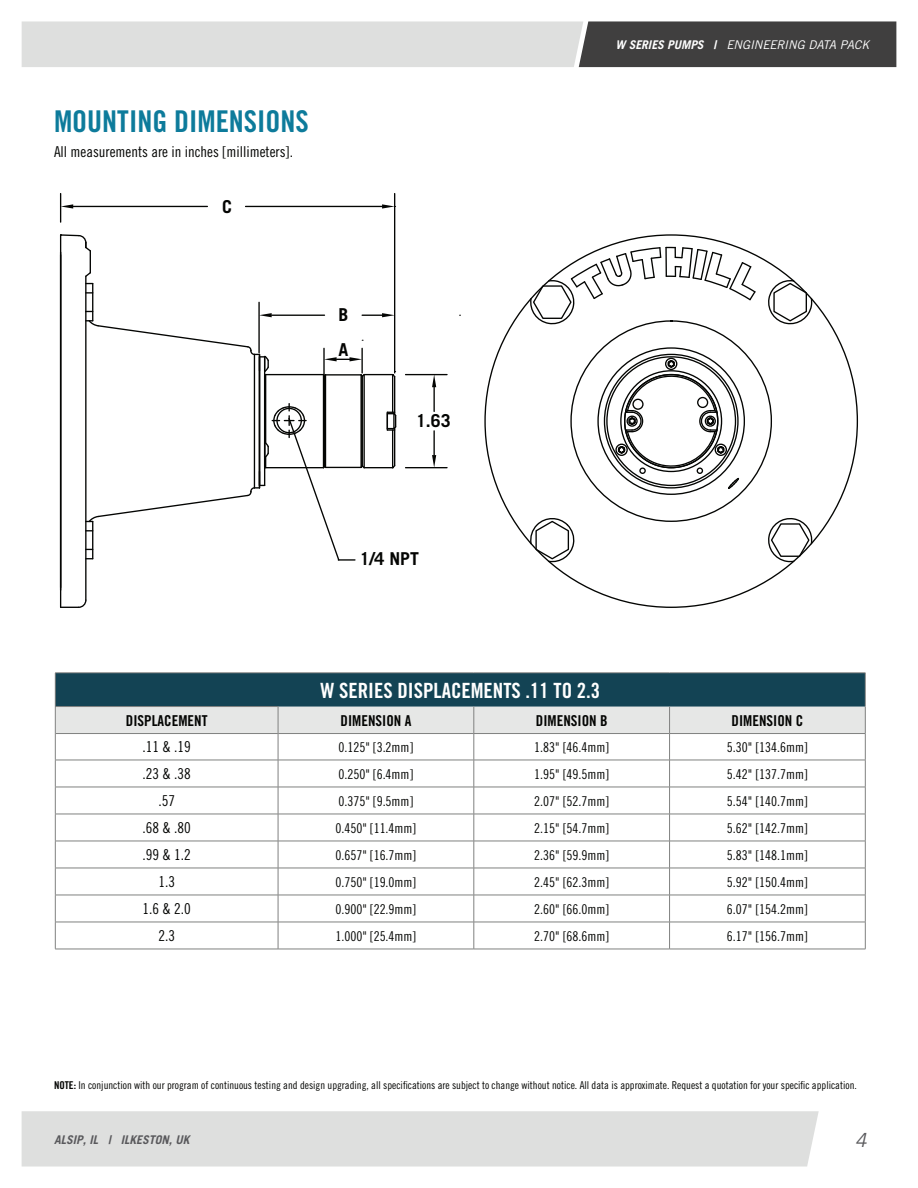
<style>
.page{position:relative;width:918px;height:1188px;background:#fff}
.page>*{position:absolute;margin:0;border:0;box-sizing:border-box;transform-origin:0 0}
.t1{font:30px "Trade Gothic LT Bold Cond Twenty";color:#0d7b9b}
.t2{font:21px "Trade Gothic LT Bold Cond Twenty";color:#fff}
.t3{font:italic 19.5px "Trade Gothic LT";color:#59595c}
.t4{font:700 17.85px "Trade Gothic LT";color:#040503}
.t5{font:700 17.7px "Trade Gothic LT";color:#040503}
.t6{font:15px "Trade Gothic LT Cond Eighteen";color:#040503}
.t7{font:15px "Trade Gothic LT Bold Cond Twenty";color:#040503}
.t8{font:13.5px "Trade Gothic LT Cond Eighteen";color:#040503}
.t9{font:italic 12px "Trade Gothic LT";letter-spacing:-.015em;color:#fff}
.t10{font:italic 700 12px "Trade Gothic LT";color:#59595c}
.t11{font:10.8px "Trade Gothic LT Cond Eighteen";color:#040503}
.s1{font-weight:700}
.s2{font-family:"Trade Gothic LT Bold Cond Twenty"}
</style>
<div class="page">
<div style="left:22px;top:1111px;width:797px;height:56px;background:#dedfde"></div>
<svg style="left:22px;top:21px;width:874px;height:46px;background:#a6a6a6"></svg>
<hr style="left:265px;top:375px;width:1px;height:68px;background:#040503">
<hr style="left:264px;top:376px;width:1px;height:91px;background:#040503">
<hr style="left:360px;top:375px;width:2px;height:92px;background:#040503">
<hr style="left:363px;top:375px;width:2px;height:93px;background:#040503">
<hr style="left:325px;top:375px;width:1px;height:92px;background:#040503">
<hr style="left:323px;top:375px;width:1px;height:93px;background:#040503">
<hr style="left:324px;top:376px;width:1px;height:90px;background:#040503">
<hr style="left:361px;top:377px;width:2px;height:89px;background:#040503">
<hr style="left:254px;top:354px;width:1px;height:134px;background:#040503">
<hr style="left:85px;top:312px;width:2px;height:288px;background:#040503">
<hr style="left:259px;top:354px;width:1px;height:134px;background:#040503">
<hr style="left:60px;top:235px;width:1px;height:372px;background:#040503">
<svg style="left:61px;top:599px;width:26px;height:9px"></svg>
<svg style="left:530px;top:518px;width:45px;height:45px"></svg>
<div style="left:615px;top:444px;width:13px;height:12px;border:1px solid #040503;border-radius:50%"></div>
<div style="left:639px;top:467px;width:7px;height:7px;border:1px solid #040503;border-radius:50%"></div>
<svg style="left:728px;top:477px;width:12px;height:12px"></svg>
<div style="left:715px;top:444px;width:12px;height:12px;border:1px solid #040503;border-radius:50%"></div>
<div style="left:697px;top:467px;width:6px;height:7px;border:1px solid #040503;border-radius:50%"></div>
<svg style="left:768px;top:518px;width:45px;height:45px"></svg>
<hr style="left:266px;top:374px;width:58px;height:1px;background:#040503">
<hr style="left:92px;top:284px;width:1px;height:37px;background:#040503">
<hr style="left:85px;top:276px;width:2px;height:36px;background:#040503">
<svg style="left:86px;top:292px;width:6px;height:2px"></svg>
<hr style="left:326px;top:374px;width:35px;height:2px;background:#040503">
<hr style="left:394px;top:377px;width:1px;height:37px;background:#040503">
<hr style="left:392px;top:375px;width:1px;height:37px;background:#040503">
<div style="left:665px;top:358px;width:12px;height:12px;border:1px solid #040503;border-radius:50%"></div>
<svg style="left:617px;top:359px;width:108px;height:112px"></svg>
<svg style="left:768px;top:279px;width:45px;height:46px"></svg>
<svg style="left:529px;top:246px;width:228px;height:81px"></svg>
<hr style="left:394px;top:194px;width:1px;height:179px;background:#040503">
<hr style="left:73px;top:206px;width:134px;height:1px;background:#040503">
<hr style="left:246px;top:206px;width:136px;height:1px;background:#040503">
<svg style="left:60px;top:194px;width:13px;height:28px"></svg>
<svg style="left:59px;top:234px;width:34px;height:50px"></svg>
<svg style="left:382px;top:204px;width:14px;height:5px"></svg>
<hr style="left:406px;top:467px;width:41px;height:1px;background:#040503">
<hr style="left:406px;top:374px;width:41px;height:1px;background:#040503">
<hr style="left:433px;top:431px;width:2px;height:24px;background:#040503">
<hr style="left:433px;top:387px;width:2px;height:24px;background:#040503">
<svg style="left:432px;top:455px;width:4px;height:12px"></svg>
<svg style="left:359px;top:371px;width:37px;height:8px"></svg>
<svg style="left:432px;top:375px;width:4px;height:12px"></svg>
<hr style="left:323px;top:348px;width:2px;height:29px;background:#040503">
<hr style="left:361px;top:348px;width:2px;height:25px;background:#040503">
<svg style="left:324px;top:357px;width:38px;height:4px"></svg>
<hr style="left:258px;top:302px;width:2px;height:51px;background:#040503">
<hr style="left:272px;top:315px;width:53px;height:1px;background:#040503">
<svg style="left:86px;top:311px;width:186px;height:67px"></svg>
<svg style="left:362px;top:313px;width:32px;height:4px"></svg>
<svg style="left:86px;top:404px;width:311px;height:158px"></svg>
<div style="left:55px;top:673px;width:810px;height:34px;background:#134354"></div>
<hr style="left:55px;top:673px;width:223px;height:1px;background:#808180">
<hr style="left:278px;top:673px;width:196px;height:1px;background:#808180">
<hr style="left:474px;top:673px;width:196px;height:1px;background:#808180">
<hr style="left:670px;top:673px;width:196px;height:1px;background:#808180">
<hr style="left:56px;top:706px;width:222px;height:1px;background:#808180">
<hr style="left:55px;top:673px;width:1px;height:34px;background:#808180">
<hr style="left:865px;top:673px;width:1px;height:34px;background:#808180">
<hr style="left:55px;top:949px;width:223px;height:1px;background:#808180">
<hr style="left:278px;top:949px;width:196px;height:1px;background:#808180">
<hr style="left:474px;top:949px;width:196px;height:1px;background:#808180">
<hr style="left:670px;top:949px;width:196px;height:1px;background:#808180">
<svg style="left:55px;top:707px;width:811px;height:242px"></svg>
<h1 class="t1" style="left:54px;top:103px;width:256px">MOUNTING DIMENSIONS</h1>
<p class="t6" style="left:54px;top:142px;width:241px">All measurements are in inches [millimeters].</p>
<h3 class="t4" style="left:222px;top:195px;width:11px">C</h3>
<h3 class="t4" style="left:339px;top:303px;width:11px">B</h3>
<h3 class="t4" style="left:339px;top:339px;width:11px">A</h3>
<h3 class="t4" style="left:416px;top:410px;width:36px">1.63</h3>
<p class="t9" style="left:615px;top:38px;width:256px"><span class="s1">W SERIES PUMPS |</span> ENGINEERING DATA PACK</p>
<h3 class="t5" style="left:360px;top:548px;width:61px">1/4 NPT</h3>
<h2 class="t2" style="left:320px;top:678px;width:281px">W SERIES DISPLACEMENTS .11 TO 2.3</h2>
<p class="t7" style="left:126px;top:712px;width:83px">DISPLACEMENT</p>
<p class="t7" style="left:341px;top:712px;width:72px">DIMENSION A</p>
<p class="t7" style="left:536px;top:712px;width:73px">DIMENSION B</p>
<p class="t7" style="left:732px;top:712px;width:73px">DIMENSION C</p>
<p class="t6" style="left:143px;top:738px;width:50px">.11 &amp; .19</p>
<p class="t8" style="left:338px;top:739px;width:76px">0.125" [3.2mm]</p>
<p class="t8" style="left:534px;top:739px;width:76px">1.83" [46.4mm]</p>
<p class="t8" style="left:727px;top:739px;width:82px">5.30" [134.6mm]</p>
<p class="t6" style="left:143px;top:765px;width:50px">.23 &amp; .38</p>
<p class="t8" style="left:338px;top:766px;width:76px">0.250" [6.4mm]</p>
<p class="t8" style="left:534px;top:766px;width:76px">1.95" [49.5mm]</p>
<p class="t8" style="left:727px;top:766px;width:82px">5.42" [137.7mm]</p>
<p class="t6" style="left:158px;top:792px;width:18px">.57</p>
<p class="t8" style="left:338px;top:793px;width:76px">0.375" [9.5mm]</p>
<p class="t8" style="left:534px;top:793px;width:76px">2.07" [52.7mm]</p>
<p class="t8" style="left:727px;top:793px;width:82px">5.54" [140.7mm]</p>
<p class="t6" style="left:143px;top:819px;width:50px">.68 &amp; .80</p>
<p class="t8" style="left:335px;top:820px;width:82px">0.450" [11.4mm]</p>
<p class="t8" style="left:534px;top:820px;width:76px">2.15" [54.7mm]</p>
<p class="t8" style="left:727px;top:820px;width:82px">5.62" [142.7mm]</p>
<p class="t6" style="left:143px;top:846px;width:50px">.99 &amp; 1.2</p>
<p class="t8" style="left:335px;top:847px;width:82px">0.657" [16.7mm]</p>
<p class="t8" style="left:534px;top:847px;width:76px">2.36" [59.9mm]</p>
<p class="t8" style="left:727px;top:847px;width:82px">5.83" [148.1mm]</p>
<p class="t6" style="left:158px;top:873px;width:18px">1.3</p>
<p class="t8" style="left:335px;top:874px;width:82px">0.750" [19.0mm]</p>
<p class="t8" style="left:534px;top:874px;width:76px">2.45" [62.3mm]</p>
<p class="t8" style="left:727px;top:874px;width:82px">5.92" [150.4mm]</p>
<p class="t6" style="left:143px;top:900px;width:50px">1.6 &amp; 2.0</p>
<p class="t8" style="left:335px;top:901px;width:82px">0.900" [22.9mm]</p>
<p class="t8" style="left:534px;top:901px;width:76px">2.60" [66.0mm]</p>
<p class="t8" style="left:727px;top:901px;width:82px">6.07" [154.2mm]</p>
<p class="t6" style="left:158px;top:927px;width:18px">2.3</p>
<p class="t8" style="left:335px;top:928px;width:82px">1.000" [25.4mm]</p>
<p class="t8" style="left:534px;top:928px;width:76px">2.70" [68.6mm]</p>
<p class="t8" style="left:727px;top:928px;width:82px">6.17" [156.7mm]</p>
<p class="t11" style="left:54px;top:1078px;width:804px"><span class="s2">NOTE:</span> In conjunction with our program of continuous testing and design upgrading, all specifications are subject to change without notice. All data is approximate. Request a quotation for your specific application.</p>
<p class="t10" style="left:54px;top:1132px;width:137px">ALSIP, IL | ILKESTON, UK</p>
<h3 class="t3" style="left:855px;top:1128px;width:13px">4</h3>
</div>
